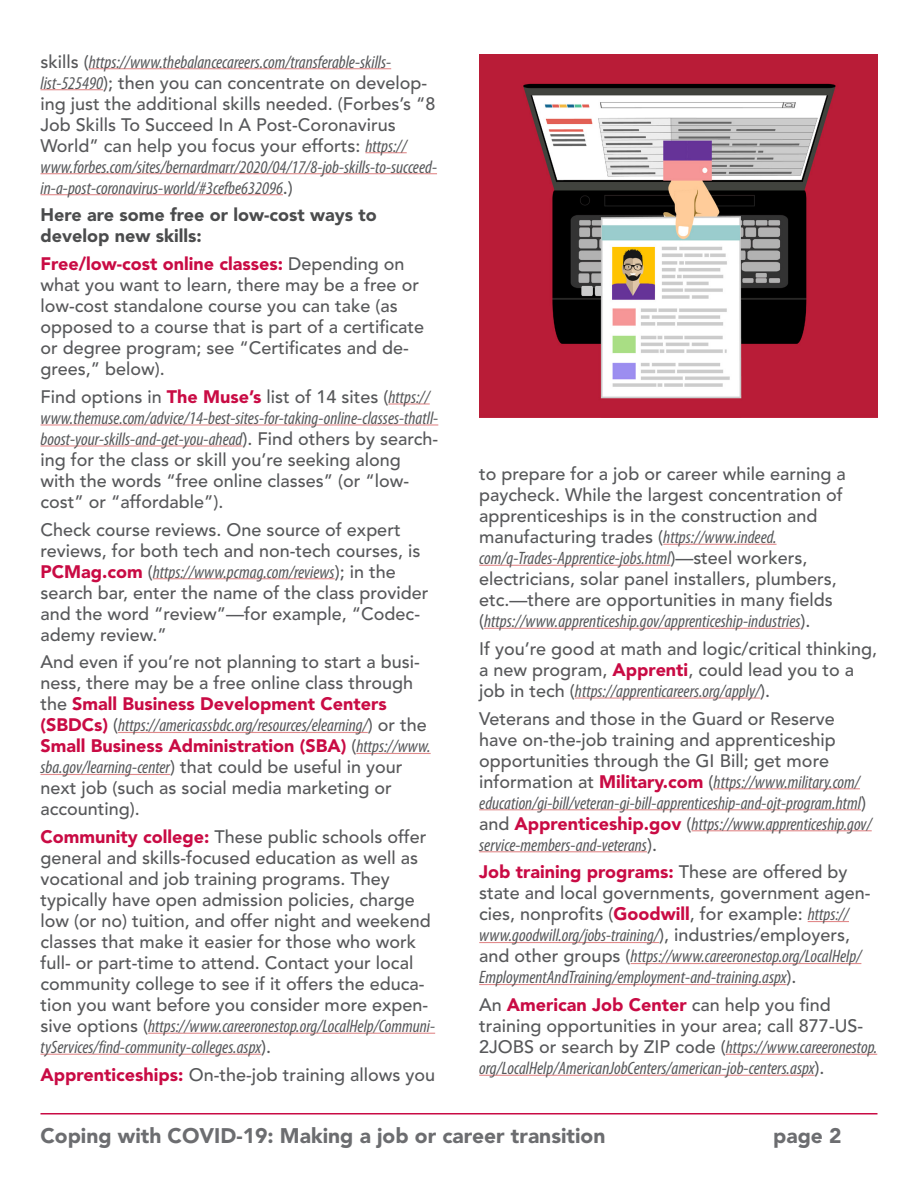
<style>
.page{position:relative;width:918px;height:1188px;background:#fff}
.page>*{position:absolute;margin:0;border:0;box-sizing:border-box;transform-origin:0 0}
.t1{font:900 21px "Avenir LT Std";color:#6c6d70}
.Text{font:500 18px/21px "Avenir LT Std";color:#57585a}
.Text-2{font:italic condensed 18px/21px "Myriad Pro";color:#57585a}
.Text-3{font:900 18px/21px "Avenir LT Std";color:#4b4c4d}
.s1{font-family:"Avenir LT Std";font-weight:500;font-style:normal;font-stretch:normal}
.s2{font-weight:900;color:#c90b44}
.s3{font-family:"Myriad Pro";font-weight:400;font-style:italic;font-stretch:condensed}
.s4{font-family:"Avenir LT Std";font-weight:900;font-style:normal;font-stretch:normal;color:#c90b44}
</style>
<div class="page">
<hr style="left:40px;top:1113px;width:838px;height:1px;background:#c90b44">
<hr style="left:89px;top:68px;width:302px;height:1px;background:#e28b8c">
<hr style="left:40px;top:89px;width:63px;height:1px;background:#e28b8c">
<hr style="left:365px;top:152px;width:42px;height:1px;background:#e28b8c">
<hr style="left:40px;top:173px;width:397px;height:1px;background:#e28b8c">
<hr style="left:40px;top:194px;width:243px;height:1px;background:#e28b8c">
<hr style="left:388px;top:403px;width:42px;height:2px;background:#e28b8c">
<hr style="left:40px;top:424px;width:398px;height:2px;background:#e28b8c">
<hr style="left:40px;top:445px;width:203px;height:2px;background:#e28b8c">
<hr style="left:153px;top:578px;width:182px;height:1px;background:#e28b8c">
<hr style="left:118px;top:732px;width:250px;height:1px;background:#e28b8c">
<hr style="left:356px;top:753px;width:75px;height:1px;background:#e28b8c">
<hr style="left:40px;top:774px;width:130px;height:1px;background:#e28b8c">
<hr style="left:148px;top:1033px;width:287px;height:1px;background:#e28b8c">
<hr style="left:40px;top:1054px;width:221px;height:1px;background:#e28b8c">
<hr style="left:663px;top:544px;width:114px;height:1px;background:#e28b8c">
<hr style="left:479px;top:565px;width:191px;height:1px;background:#e28b8c">
<hr style="left:484px;top:628px;width:317px;height:1px;background:#e28b8c">
<hr style="left:575px;top:697px;width:185px;height:2px;background:#e28b8c">
<hr style="left:714px;top:788px;width:146px;height:1px;background:#e28b8c">
<hr style="left:479px;top:809px;width:382px;height:1px;background:#e28b8c">
<hr style="left:692px;top:830px;width:180px;height:1px;background:#e28b8c">
<hr style="left:479px;top:851px;width:168px;height:1px;background:#e28b8c">
<hr style="left:808px;top:921px;width:41px;height:1px;background:#e28b8c">
<hr style="left:479px;top:942px;width:180px;height:1px;background:#e28b8c">
<hr style="left:631px;top:963px;width:230px;height:1px;background:#e28b8c">
<hr style="left:479px;top:984px;width:308px;height:1px;background:#e28b8c">
<hr style="left:726px;top:1054px;width:151px;height:1px;background:#e28b8c">
<hr style="left:479px;top:1075px;width:336px;height:1px;background:#e28b8c">
<img style="left:479px;top:54px;width:399px;height:363px">
<p class="Text-2" style="left:40px;top:51px;width:398px"><span class="s1">skills (</span>https://www.thebalancecareers.com/transferable-skills&shy;list-525490<span class="s1">); then you can concentrate on develop&shy;ing just the additional skills needed. (Forbes’s “8<br>Job Skills To Succeed In A Post-Coronavirus World” can help you focus your efforts:</span> https:// www.forbes.com/sites/bernardmarr/2020/04/17/8-job-skills-to-succeed&shy;in-a-post-coronavirus-world/#3cefbe632096<span class="s1">.)</span></p>
<p class="Text-3" style="left:40px;top:205px;width:338px">Here are some free or low-cost ways to develop new skills:</p>
<p class="Text" style="left:40px;top:254px;width:385px"><span class="s2">Free/low-cost online classes:</span> Depending on what you want to learn, there may be a free or low-cost standalone course you can take (as opposed to a course that is part of a certificate or degree program; see “Certificates and de&shy;grees,” below).</p>
<p class="Text" style="left:40px;top:387px;width:399px">Find options in <span class="s2">The Muse’s</span> list of 14 sites (<span class="s3">https:// www.themuse.com/advice/14-best-sites-for-taking-online-classes-thatll&shy;boost-your-skills-and-get-you-ahead</span>). Find others by search&shy;ing for the class or skill you’re seeking along with the words “free online classes” (or “low&shy;cost” or “affordable”).</p>
<p class="Text" style="left:40px;top:519px;width:390px">Check course reviews. One source of expert reviews, for both tech and non-tech courses, is <span class="s2">PCMag.com</span> (<span class="s3">https://www.pcmag.com/reviews</span>); in the search bar, enter the name of the class provider and the word “review”—for example, “Codec&shy;ademy review.”</p>
<p class="Text" style="left:40px;top:652px;width:392px">And even if you’re not planning to start a busi&shy;ness, there may be a free online class through the <span class="s2">Small Business Development Centers (SBDCs)</span> (<span class="s3">https://americassbdc.org/resources/elearning/</span>) or the <span class="s2">Small Business Administration (SBA)</span> (<span class="s3">https://www. sba.gov/learning-center</span>) that could be useful in your next job (such as social media marketing or accounting).</p>
<p class="Text" style="left:40px;top:827px;width:396px"><span class="s2">Community college:</span> These public schools offer general and skills-focused education as well as vocational and job training programs. They typically have open admission policies, charge low (or no) tuition, and offer night and weekend classes that make it easier for those who work full- or part-time to attend. Contact your local community college to see if it offers the educa&shy;tion you want before you consider more expen&shy;sive options (<span class="s3">https://www.careeronestop.org/LocalHelp/Communi&shy;tyServices/find-community-colleges.aspx</span>).</p>
<p class="Text" style="left:40px;top:1065px;width:396px"><span class="s2">Apprenticeships:</span> On-the-job training allows you</p>
<p class="Text" style="left:479px;top:464px;width:368px">to prepare for a job or career while earning a paycheck. While the largest concentration of apprenticeships is in the construction and manufacturing trades (<span class="s3">https://www.indeed. com/q-Trades-Apprentice-jobs.html</span>)—steel workers, electricians, solar panel installers, plumbers, etc.—there are opportunities in many fields (<span class="s3">https://www.apprenticeship.gov/apprenticeship-industries</span>).</p>
<p class="Text" style="left:479px;top:639px;width:399px">If you’re good at math and logic/critical thinking, a new program, <span class="s2">Apprenti</span>, could lead you to a job in tech (<span class="s3">https://apprenticareers.org/apply/</span>).</p>
<p class="Text-2" style="left:479px;top:708px;width:394px"><span class="s1">Veterans and those in the Guard or Reserve have on-the-job training and apprenticeship opportunities through the GI Bill; get more information at</span> <span class="s4">Military.com</span> <span class="s1">(</span>https://www.military.com/ education/gi-bill/veteran-gi-bill-apprenticeship-and-ojt-program.html<span class="s1">) and</span> <span class="s4">Apprenticeship.gov</span> <span class="s1">(</span>https://www.apprenticeship.gov/ service-members-and-veterans<span class="s1">).</span></p>
<p class="Text-2" style="left:479px;top:862px;width:393px"><span class="s4">Job training programs:</span> <span class="s1">These are offered by state and local governments, government agen&shy;cies, nonprofits (</span><span class="s4">Goodwill</span><span class="s1">, for example:</span> https:// www.goodwill.org/jobs-training/<span class="s1">), industries/employers, and other groups (</span>https://www.careeronestop.org/LocalHelp/ EmploymentAndTraining/employment-and-training.aspx<span class="s1">).</span></p>
<p class="Text" style="left:479px;top:995px;width:400px">An <span class="s2">American Job Center</span> can help you find training opportunities in your area; call 877-US-2JOBS or search by ZIP code (<span class="s3">https://www.careeronestop. org/LocalHelp/AmericanJobCenters/american-job-centers.aspx</span>).</p>
<p class="t1" style="left:40px;top:1123px;width:566px">Coping with COVID-19: Making a job or career transition</p>
<p class="t1" style="left:773px;top:1123px;width:70px">page 2</p>
</div>
